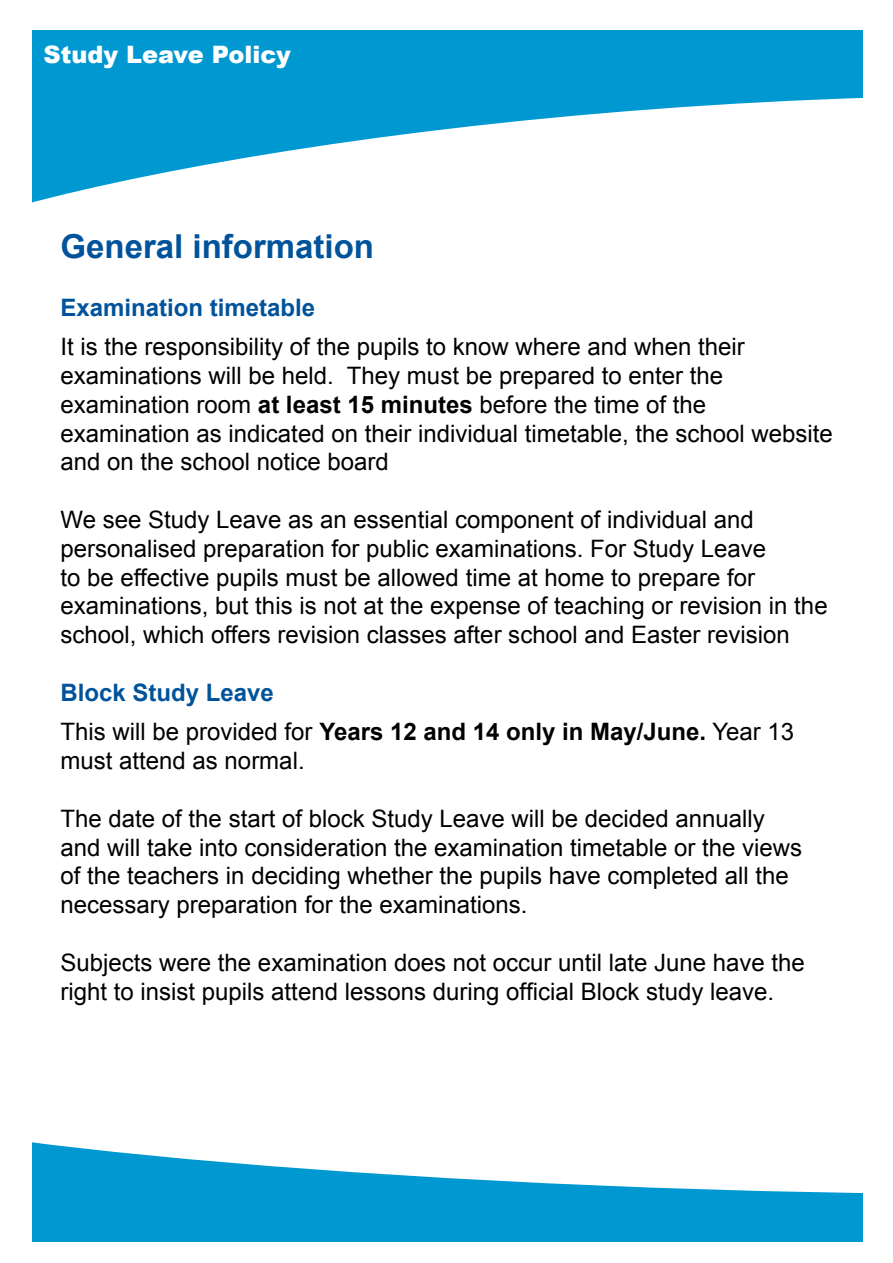
<style>
.page{position:relative;width:893px;height:1263px;background:#fff}
.page>*{position:absolute;margin:0;border:0;box-sizing:border-box;transform-origin:0 0}
.t1{font:700 33px "Arial";color:#00539b}
.t2{font:24px/28.8px "Arial";color:#000}
.t3{font:700 24px "Arial";color:#00539b}
.t4{font:900 24px "Arial";color:#fff}
.s1{font-weight:700}
.s2{font-weight:700;color:#00539b}
</style>
<div class="page">
<svg style="left:33px;top:1142px;width:830px;height:99px;fill:#0098d1"></svg>
<svg style="left:33px;top:30px;width:830px;height:173px;fill:#0098d1"></svg>
<p class="t4" style="left:43px;top:37px;width:249px">Study Leave Policy</p>
<h1 class="t1" style="left:61px;top:224px;width:315px">General information</h1>
<p class="t3" style="left:61px;top:291px;width:256px">Examination timetable</p>
<p class="t2" style="left:61px;top:333px;width:774px">It is the responsibility of the pupils to know where and when their examinations will be held. They must be prepared to enter the examination room <span class="s1">at least 15 minutes</span> before the time of the examination as indicated on their individual timetable, the school website and on the school notice board</p>
<p class="t2" style="left:61px;top:505px;width:769px">We see Study Leave as an essential component of individual and personalised preparation for public examinations. For Study Leave<br>to be effective pupils must be allowed time at home to prepare for examinations, but this is not at the expense of teaching or revision in the school, which offers revision classes after school and Easter revision</p>
<p class="t2" style="left:61px;top:673px;width:735px;line-height:39.6px"><span class="s2">Block Study Leave<br></span>This will be provided for <span class="s1">Years 12 and 14 only in May/June.</span> Year 13</p>
<p class="t2" style="left:61px;top:747px;width:246px">must attend as normal.</p>
<p class="t2" style="left:61px;top:804px;width:743px">The date of the start of block Study Leave will be decided annually and will take into consideration the examination timetable or the views of the teachers in deciding whether the pupils have completed all the necessary preparation for the examinations.</p>
<p class="t2" style="left:61px;top:948px;width:746px">Subjects were the examination does not occur until late June have the right to insist pupils attend lessons during official Block study leave.</p>
</div>
